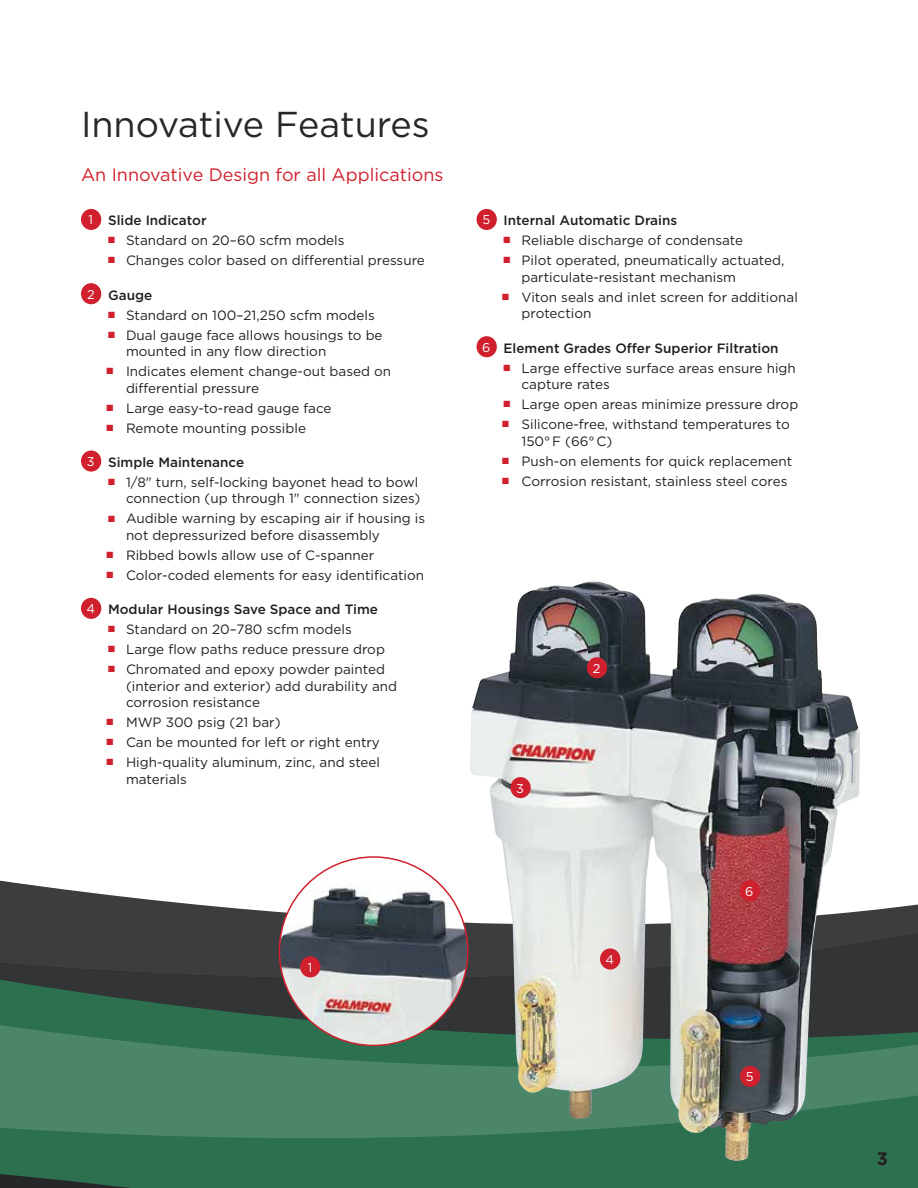
<style>
.page{position:relative;width:918px;height:1188px;background:#fff}
.page>*{position:absolute;margin:0;border:0;box-sizing:border-box;transform-origin:0 0}
.t1{font:36px "Gotham";color:#262729}
.t2{font:18px "Gotham";color:#d0202e}
.t3{font:700 18px "Gotham";color:#231f20}
.t4{font:13.5px/16.5px "Gotham";color:#231f20}
.t5{font:500 13.5px "Gotham";color:#231f20}
.t6{font:12.75px "Gotham";color:#fff}
.s1{font-weight:400;font-size:12.75px;color:#fff}
.s2{color:#d0202e}
</style>
<div class="page">
<svg style="left:0;top:860px;width:918px;height:328px"></svg>
<svg style="left:0;top:957px;width:918px;height:213px;background:#3b7057"></svg>
<div style="left:81px;top:209px;width:20px;height:21px;background:#d0202e;border-radius:50%"></div>
<div style="left:81px;top:283px;width:20px;height:21px;background:#d0202e;border-radius:50%"></div>
<div style="left:81px;top:451px;width:20px;height:21px;background:#d0202e;border-radius:50%"></div>
<div style="left:81px;top:598px;width:20px;height:21px;background:#d0202e;border-radius:50%"></div>
<div style="left:477px;top:209px;width:20px;height:21px;background:#d0202e;border-radius:50%"></div>
<div style="left:477px;top:336px;width:20px;height:21px;background:#d0202e;border-radius:50%"></div>
<div style="left:279px;top:857px;width:189px;height:188px;background:#fff;border-radius:50%"></div>
<img style="left:279px;top:882px;width:189px;height:163px">
<img style="left:470px;top:583px;width:390px;height:579px">
<div style="left:587px;top:657px;width:20px;height:21px;background:#d0202e;border-radius:50%"></div>
<div style="left:510px;top:777px;width:21px;height:21px;background:#d0202e;border-radius:50%"></div>
<div style="left:300px;top:956px;width:20px;height:21px;background:#d0202e;border-radius:50%"></div>
<div style="left:600px;top:948px;width:20px;height:22px;background:#d0202e;border-radius:50%"></div>
<div style="left:740px;top:880px;width:20px;height:21px;background:#d0202e;border-radius:50%"></div>
<div style="left:740px;top:1066px;width:20px;height:21px;background:#d0202e;border-radius:50%"></div>
<h1 class="t1" style="left:81px;top:101px;width:350px">Innovative Features</h1>
<h2 class="t2" style="left:81px;top:163px;width:364px">An Innovative Design for all Applications</h2>
<p class="t5" style="left:89px;top:212px;width:120px"><span class="s1">1</span> Slide Indicator</p>
<p class="t4" style="left:108px;top:232px;width:238px"><span class="s2">■</span> Standard on 20–60 scfm models</p>
<p class="t4" style="left:108px;top:252px;width:318px"><span class="s2">■</span> Changes color based on differential pressure</p>
<p class="t5" style="left:87px;top:286px;width:67px"><span class="s1">2</span> Gauge</p>
<p class="t4" style="left:108px;top:306px;width:268px"><span class="s2">■</span> Standard on 100–21,250 scfm models</p>
<p class="t4" style="left:126px;top:326px;width:258px;text-indent:-18px"><span class="s2">■</span> Dual gauge face allows housings to be mounted in any flow direction</p>
<p class="t4" style="left:126px;top:363px;width:267px;text-indent:-19px"><span class="s2">■</span> Indicates element change-out based on differential pressure</p>
<p class="t4" style="left:107px;top:399px;width:227px"><span class="s2">■</span> Large easy-to-read gauge face</p>
<p class="t4" style="left:107px;top:419px;width:201px"><span class="s2">■</span> Remote mounting possible</p>
<p class="t5" style="left:87px;top:453px;width:159px"><span class="s1">3</span> Simple Maintenance</p>
<p class="t4" style="left:108px;top:474px;width:314px;text-align:right"><span class="s2">■</span> 1/8" turn, self-locking bayonet head to bowl connection (up through 1" connection sizes)</p>
<p class="t4" style="left:126px;top:510px;width:301px;text-indent:-18px"><span class="s2">■</span> Audible warning by escaping air if housing is not depressurized before disassembly</p>
<p class="t4" style="left:107px;top:547px;width:269px"><span class="s2">■</span> Ribbed bowls allow use of C-spanner</p>
<p class="t4" style="left:107px;top:567px;width:319px"><span class="s2">■</span> Color-coded elements for easy identification</p>
<p class="t5" style="left:87px;top:601px;width:293px"><span class="s1">4</span> Modular Housings Save Space and Time</p>
<p class="t4" style="left:108px;top:621px;width:245px"><span class="s2">■</span> Standard on 20–780 scfm models</p>
<p class="t4" style="left:108px;top:641px;width:278px"><span class="s2">■</span> Large flow paths reduce pressure drop</p>
<p class="t4" style="left:126px;top:661px;width:273px;text-indent:-18px"><span class="s2">■</span> Chromated and epoxy powder painted (interior and exterior) add durability and corrosion resistance</p>
<p class="t4" style="left:107px;top:714px;width:176px"><span class="s2">■</span> MWP 300 psig (21 bar)</p>
<p class="t4" style="left:107px;top:734px;width:275px"><span class="s2">■</span> Can be mounted for left or right entry</p>
<p class="t4" style="left:126px;top:754px;width:256px;text-indent:-19px"><span class="s2">■</span> High-quality aluminum, zinc, and steel materials</p>
<p class="t6" style="left:308px;top:959px;width:6px">1</p>
<p class="t5" style="left:482px;top:212px;width:196px"><span class="s1">5</span> Internal Automatic Drains</p>
<p class="t4" style="left:504px;top:232px;width:241px"><span class="s2">■</span> Reliable discharge of condensate</p>
<p class="t4" style="left:522px;top:252px;width:264px;text-indent:-18px"><span class="s2">■</span> Pilot operated, pneumatically actuated, particulate-resistant mechanism</p>
<p class="t4" style="left:522px;top:289px;width:278px;text-indent:-19px"><span class="s2">■</span> Viton seals and inlet screen for additional protection</p>
<p class="t5" style="left:482px;top:339px;width:298px"><span class="s1">6</span> Element Grades Offer Superior Filtration</p>
<p class="t4" style="left:522px;top:359px;width:276px;text-indent:-18px"><span class="s2">■</span> Large effective surface areas ensure high capture rates</p>
<p class="t4" style="left:504px;top:396px;width:296px"><span class="s2">■</span> Large open areas minimize pressure drop</p>
<p class="t4" style="left:522px;top:416px;width:270px;text-indent:-19px"><span class="s2">■</span> Silicone-free, withstand temperatures to<br>150° F (66° C)</p>
<p class="t4" style="left:502px;top:452px;width:292px"><span class="s2">■</span> Push-on elements for quick replacement</p>
<p class="t4" style="left:502px;top:472px;width:287px"><span class="s2">■</span> Corrosion resistant, stainless steel cores</p>
<p class="t6" style="left:516px;top:780px;width:9px">3</p>
<p class="t6" style="left:593px;top:660px;width:9px">2</p>
<p class="t6" style="left:606px;top:951px;width:10px">4</p>
<p class="t6" style="left:745px;top:883px;width:10px">6</p>
<p class="t6" style="left:746px;top:1069px;width:9px">5</p>
<h2 class="t3" style="left:877px;top:1147px;width:13px">3</h2>
</div>
